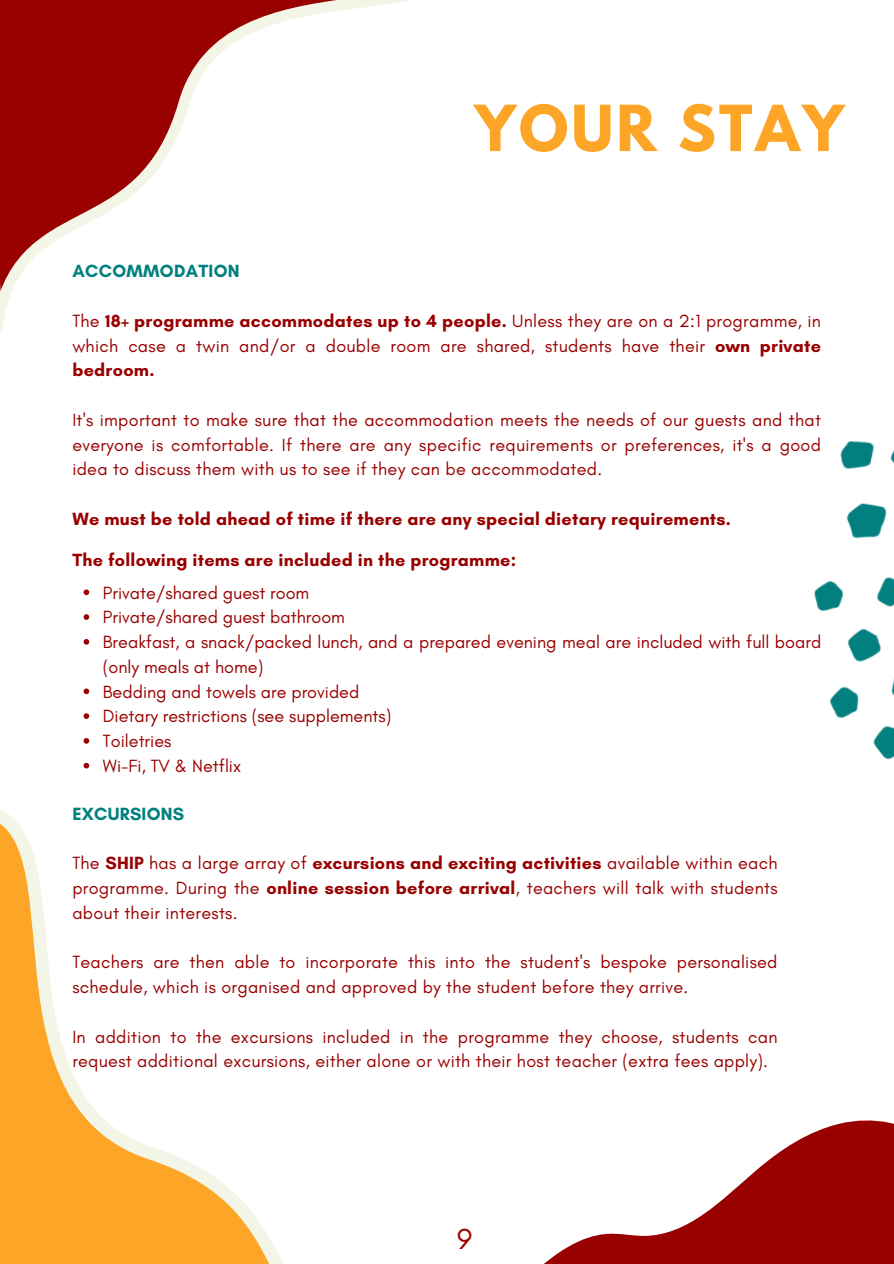
<style>
.page{position:relative;width:894px;height:1264px;background:#fff}
.page>*{position:absolute;margin:0;border:0;box-sizing:border-box;transform-origin:0 0}
.t1{font:700 56.25px "League Spartan";letter-spacing:.055em;color:#fda527}
.t2{font:29.4px "Glacial Indifference";color:#900}
.t3{font:18px/24.8px "Glacial Indifference";letter-spacing:.015em;color:#900;text-align:justify}
.t4{font:700 18px "Glacial Indifference";letter-spacing:.015em;color:#900}
.t5{font:700 18px "Glacial Indifference";letter-spacing:.015em;color:#008080}
.s1{font-weight:700}
</style>
<div class="page">
<svg style="left:729px;top:1120px;width:164px;height:74px;fill:#900"></svg>
<svg style="left:545px;top:1194px;width:348px;height:69px"></svg>
<svg style="left:0;top:0;width:411px;height:334px"></svg>
<svg style="left:0;top:809px;width:283px;height:454px"></svg>
<img style="left:835px;top:714px;width:58px;height:46px">
<img style="left:814px;top:440px;width:79px;height:274px">
<svg style="left:84px;top:589px;width:5px;height:6px"></svg>
<svg style="left:84px;top:614px;width:5px;height:6px"></svg>
<svg style="left:84px;top:639px;width:5px;height:5px"></svg>
<svg style="left:84px;top:688px;width:5px;height:6px"></svg>
<svg style="left:84px;top:713px;width:5px;height:6px"></svg>
<svg style="left:84px;top:738px;width:5px;height:5px"></svg>
<svg style="left:84px;top:762px;width:5px;height:6px"></svg>
<p class="t1" style="left:474px;top:100px;width:371px">YOUR STAY</p>
<p class="t5" style="left:72px;top:260px;width:169px">ACCOMMODATION</p>
<h1 class="t3" style="left:72px;top:308px;width:750px">The <span class="s1">18+ programme accommodates up to 4 people.</span> Unless they are on a 2:1 programme, in which case a twin and/or a double room are shared, students have their <span class="s1">own private bedroom.</span></h1>
<h2 class="t3" style="left:72px;top:407px;width:750px">It's important to make sure that the accommodation meets the needs of our guests and that everyone is comfortable. If there are any specific requirements or preferences, it's a good idea to discuss them with us to see if they can be accommodated.</h2>
<p class="t4" style="left:72px;top:508px;width:660px">We must be told ahead of time if there are any special dietary requirements.</p>
<p class="t4" style="left:72px;top:548px;width:445px">The following items are included in the programme:</p>
<h3 class="t3" style="left:103px;top:580px;width:208px">Private/shared guest room</h3>
<p class="t3" style="left:103px;top:604px;width:243px">Private/shared guest bathroom</p>
<p class="t3" style="left:103px;top:629px;width:719px">Breakfast, a snack/packed lunch, and a prepared evening meal are included with full board (only meals at home)</p>
<p class="t3" style="left:103px;top:679px;width:258px">Bedding and towels are provided</p>
<p class="t3" style="left:103px;top:703px;width:290px">Dietary restrictions (see supplements)</p>
<p class="t3" style="left:103px;top:728px;width:70px">Toiletries</p>
<p class="t3" style="left:103px;top:753px;width:140px">Wi-Fi, TV &amp; Netflix</p>
<p class="t5" style="left:72px;top:802px;width:113px">EXCURSIONS</p>
<p class="t3" style="left:72px;top:850px;width:706px">The <span class="s1">SHIP</span> has a large array of <span class="s1">excursions and exciting activities</span> available within each programme. During the <span class="s1">online session before arrival</span>, teachers will talk with students about their interests.</p>
<h2 class="t3" style="left:72px;top:949px;width:706px">Teachers are then able to incorporate this into the student's bespoke personalised schedule, which is organised and approved by the student before they arrive.</h2>
<p class="t3" style="left:72px;top:1023px;width:706px">In addition to the excursions included in the programme they choose, students can request additional excursions, either alone or with their host teacher (extra fees apply).</p>
<h3 class="t2" style="left:457px;top:1220px;width:17px">9</h3>
</div>
